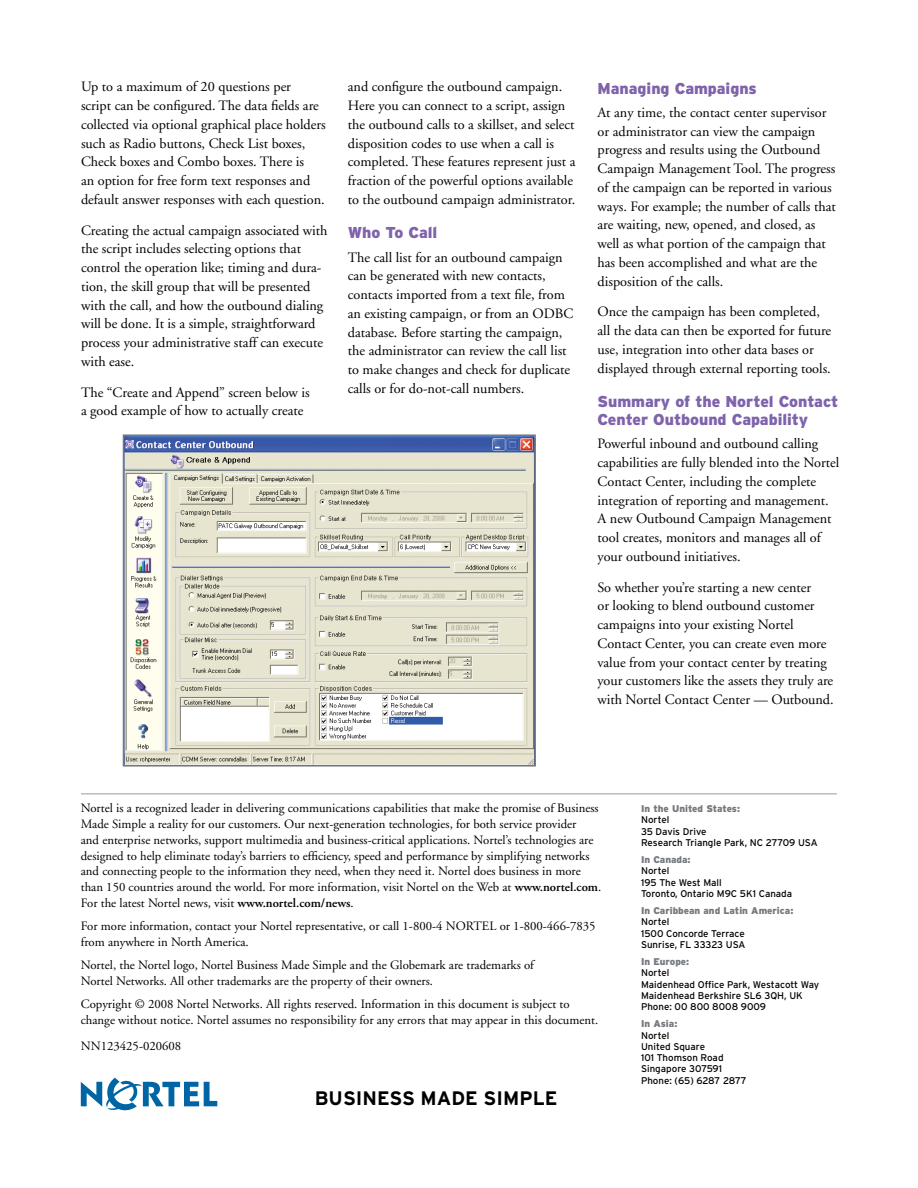
<style>
.page{position:relative;width:918px;height:1188px;background:#fff}
.page>*{position:absolute;margin:0;border:0;box-sizing:border-box;transform-origin:0 0}
.t1{font:700 19.5px "Interstate";color:#000}
.t2{font:900 15.75px/18px "Interstate";color:#7f63ab}
.t3{font:14.25px/18.8px "Adobe Garamond";color:#000}
.t4{font:12.75px/15.8px "Adobe Garamond";color:#000}
.t5{font:9.75px/11.2px "Interstate";color:#000}
.t6{font:900 9.75px "Interstate";color:#767a7e}
.s1{font-weight:600}
</style>
<div class="page">
<svg style="left:81px;top:1078px;width:136px;height:33px"></svg>
<hr style="left:81px;top:794px;width:756px;height:1px;background:#98999b">
<img style="left:126px;top:437px;width:407px;height:327px">
<div style="left:123px;top:434px;width:413px;height:333px;border:2px solid #767a7e"></div>
<p class="t3" style="left:81px;top:78px;width:246px">Up to a maximum of 20 questions per<br>script can be configured. The data fields are collected via optional graphical place holders such as Radio buttons, Check List boxes, Check boxes and Combo boxes. There is<br>an option for free form text responses and default answer responses with each question.</p>
<p class="t3" style="left:81px;top:221px;width:248px">Creating the actual campaign associated with the script includes selecting options that control the operation like; timing and dura&shy;tion, the skill group that will be presented with the call, and how the outbound dialing will be done. It is a simple, straightforward process your administrative staff can execute with ease.</p>
<p class="t3" style="left:81px;top:383px;width:230px">The “Create and Append” screen below is a good example of how to actually create</p>
<p class="t3" style="left:348px;top:78px;width:229px">and configure the outbound campaign.<br>Here you can connect to a script, assign the outbound calls to a skillset, and select disposition codes to use when a call is completed. These features represent just a fraction of the powerful options available to the outbound campaign administrator.</p>
<p class="t2" style="left:348px;top:224px;width:91px">Who To Call</p>
<p class="t3" style="left:348px;top:248px;width:227px">The call list for an outbound campaign can be generated with new contacts, contacts imported from a text file, from an existing campaign, or from an ODBC database. Before starting the campaign, the administrator can review the call list to make changes and check for duplicate calls or for do-not-call numbers.</p>
<p class="t2" style="left:598px;top:79px;width:161px">Managing Campaigns</p>
<p class="t3" style="left:598px;top:103px;width:240px">At any time, the contact center supervisor or administrator can view the campaign progress and results using the Outbound Campaign Management Tool. The progress of the campaign can be reported in various ways. For example; the number of calls that are waiting, new, opened, and closed, as well as what portion of the campaign that has been accomplished and what are the disposition of the calls.</p>
<p class="t3" style="left:598px;top:303px;width:235px">Once the campaign has been completed, all the data can then be exported for future use, integration into other data bases or displayed through external reporting tools.</p>
<p class="t2" style="left:598px;top:392px;width:242px">Summary of the Nortel Contact<br>Center Outbound Capability</p>
<p class="t3" style="left:598px;top:435px;width:243px">Powerful inbound and outbound calling capabilities are fully blended into the Nortel Contact Center, including the complete integration of reporting and management.<br>A new Outbound Campaign Management tool creates, monitors and manages all of your outbound initiatives.</p>
<p class="t3" style="left:598px;top:578px;width:238px">So whether you’re starting a new center<br>or looking to blend outbound customer campaigns into your existing Nortel Contact Center, you can create even more value from your contact center by treating your customers like the assets they truly are with Nortel Contact Center — Outbound.</p>
<p class="t4" style="left:81px;top:801px;width:522px">Nortel is a recognized leader in delivering communications capabilities that make the promise of Business Made Simple a reality for our customers. Our next-generation technologies, for both service provider<br>and enterprise networks, support multimedia and business-critical applications. Nortel’s technologies are designed to help eliminate today’s barriers to efficiency, speed and performance by simplifying networks and connecting people to the information they need, when they need it. Nortel does business in more than 150 countries around the world. For more information, visit Nortel on the Web at <span class="s1">www.nortel.com</span>.<br>For the latest Nortel news, visit <span class="s1">www.nortel.com/news</span>.</p>
<p class="t4" style="left:81px;top:919px;width:516px">For more information, contact your Nortel representative, or call 1-800-4 NORTEL or 1-800-466-7835 from anywhere in North America.</p>
<p class="t4" style="left:81px;top:958px;width:455px">Nortel, the Nortel logo, Nortel Business Made Simple and the Globemark are trademarks of<br>Nortel Networks. All other trademarks are the property of their owners.</p>
<p class="t4" style="left:81px;top:996px;width:519px">Copyright © 2008 Nortel Networks. All rights reserved. Information in this document is subject to change without notice. Nortel assumes no responsibility for any errors that may appear in this document.</p>
<p class="t4" style="left:81px;top:1038px;width:102px">NN123425-020608</p>
<h1 class="t1" style="left:315px;top:1087px;width:244px">BUSINESS MADE SIMPLE</h1>
<p class="t6" style="left:641px;top:803px;width:101px">In the United States:</p>
<p class="t5" style="left:641px;top:814px;width:178px">Nortel<br>35 Davis Drive<br>Research Triangle Park, NC 27709 USA</p>
<p class="t6" style="left:641px;top:854px;width:51px">In Canada:</p>
<p class="t5" style="left:641px;top:865px;width:153px">Nortel<br>195 The West Mall<br>Toronto, Ontario M9C 5K1 Canada</p>
<p class="t6" style="left:641px;top:905px;width:154px">In Caribbean and Latin America:</p>
<p class="t5" style="left:641px;top:916px;width:106px">Nortel<br>1500 Concorde Terrace<br>Sunrise, FL 33323 USA</p>
<p class="t6" style="left:641px;top:956px;width:50px">In Europe:</p>
<p class="t5" style="left:641px;top:967px;width:180px">Nortel<br>Maidenhead Office Park, Westacott Way<br>Maidenhead Berkshire SL6 3QH, UK<br>Phone: 00 800 8008 9009</p>
<p class="t6" style="left:641px;top:1018px;width:38px">In Asia:</p>
<p class="t5" style="left:641px;top:1029px;width:107px">Nortel<br>United Square<br>101 Thomson Road<br>Singapore 307591<br>Phone: (65) 6287 2877</p>
</div>
